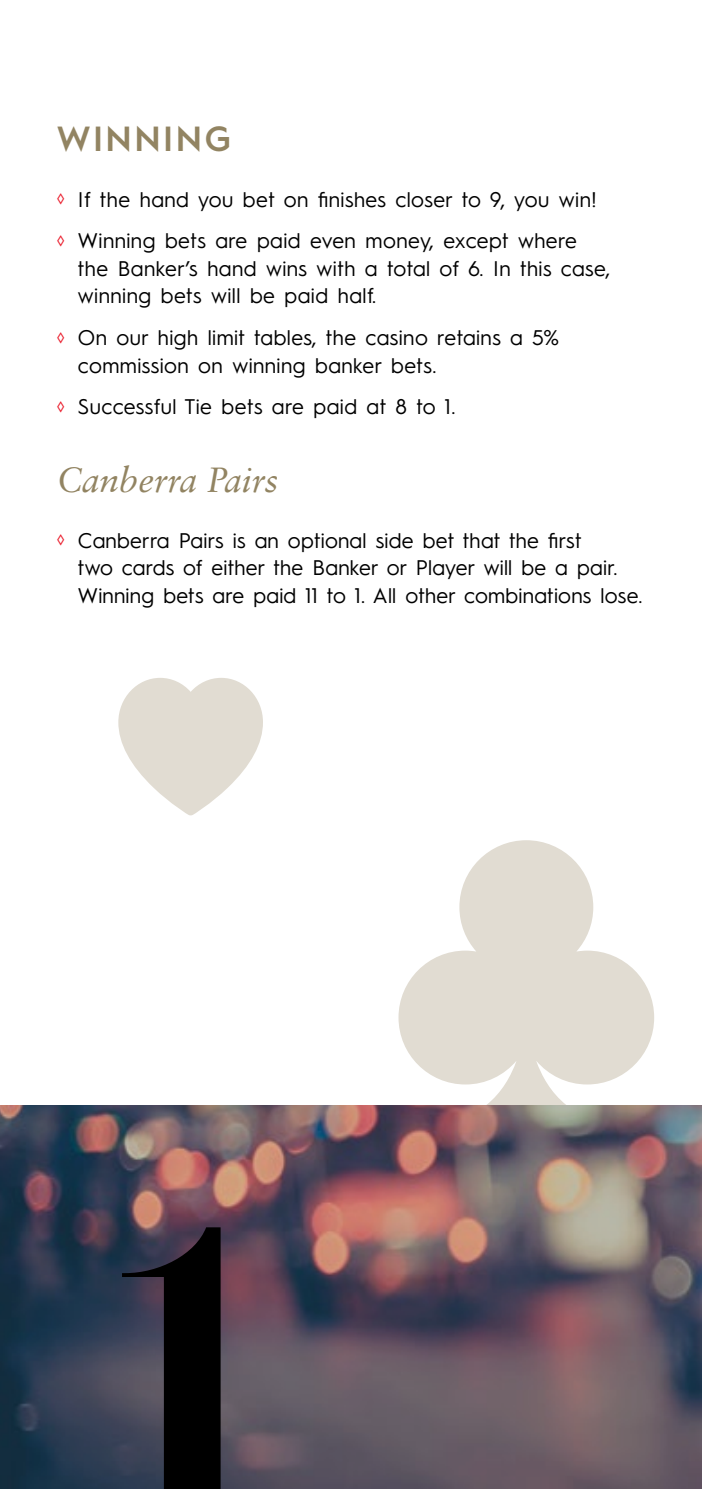
<style>
.page{position:relative;width:702px;height:1489px;background:#fff}
.page>*{position:absolute;margin:0;border:0;box-sizing:border-box;transform-origin:0 0}
.t1{font:351.75px "NE Estrella";color:#000}
.t2{font:italic 35px "Sabon LT Std";color:#928462}
.t3{font:600 35px "Hurme Geometric Sans 1";letter-spacing:.07em;color:#928462}
.t4{font:21.25px/27.5px "Hurme Geometric Sans 1";letter-spacing:.02em;color:#000}
.s1{font-size:15px;color:#ea1d2c}
</style>
<div class="page">
<svg style="left:398px;top:840px;width:256px;height:265px;fill:#e1dcd2"></svg>
<img style="left:0;top:1105px;width:702px;height:383px">
<svg style="left:118px;top:678px;width:145px;height:137px"></svg>
<h2 class="t3" style="left:57px;top:114px;width:175px">WINNING</h2>
<p class="t4" style="left:57px;top:177px;width:541px;line-height:41.8px"><span class="s1">◊</span> If the hand you bet on finishes closer to 9, you win! <span class="s1">◊</span> Winning bets are paid even money, except where</p>
<p class="t4" style="left:78px;top:253px;width:533px">the Banker’s hand wins with a total of 6. In this case, winning bets will be paid half.</p>
<p class="t4" style="left:78px;top:322px;width:482px;text-indent:-21px"><span class="s1">◊</span> On our high limit tables, the casino retains a 5% commission on winning banker bets.</p>
<p class="t4" style="left:57px;top:392px;width:400px"><span class="s1">◊</span> Successful Tie bets are paid at 8 to 1.</p>
<h2 class="t2" style="left:57px;top:459px;width:223px">Canberra Pairs</h2>
<p class="t4" style="left:78px;top:525px;width:566px;text-indent:-21px"><span class="s1">◊</span> Canberra Pairs is an optional side bet that the first<br>two cards of either the Banker or Player will be a pair.<br>Winning bets are paid 11 to 1. All other combinations lose.</p>
<h1 class="t1" style="left:118px;top:1133px;width:146px">1</h1>
</div>
